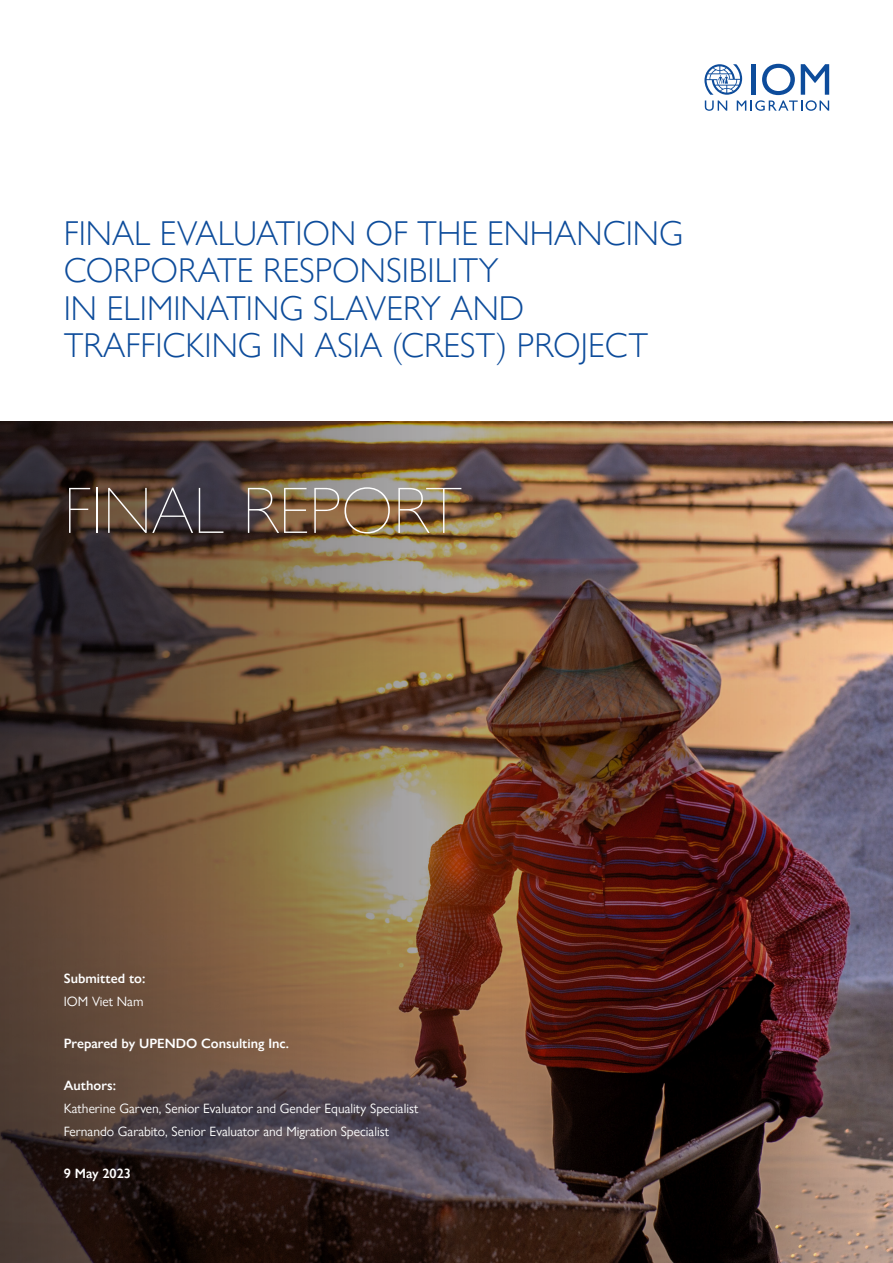
<style>
.page{position:relative;width:893px;height:1263px;background:#fff}
.page>*{position:absolute;margin:0;border:0;box-sizing:border-box;transform-origin:0 0}
.t1{font:200 66px "Gill Sans Nova";color:#fff}
.t2{font:300 34.5px/37.5px "Gill Sans Nova";color:#0d4c9b}
.t3{font:13.5px "Gill Sans Nova";color:#fff}
.t4{font:600 13.5px "Gill Sans Nova";color:#fff}
</style>
<div class="page">
<img style="left:0;top:421px;width:893px;height:842px">
<svg style="left:704px;top:64px;width:125px;height:47px"></svg>
<p class="t2" style="left:64px;top:214px;width:621px">FINAL EVALUATION OF THE ENHANCING<br>CORPORATE RESPONSIBILITY<br>IN ELIMINATING SLAVERY AND<br>TRAFFICKING IN ASIA (CREST) PROJECT</p>
<p class="t1" style="left:64px;top:470px;width:400px">FINAL REPORT</p>
<p class="t4" style="left:64px;top:970px;width:83px">Submitted to:</p>
<p class="t3" style="left:64px;top:993px;width:81px">IOM Viet Nam</p>
<p class="t4" style="left:64px;top:1035px;width:227px">Prepared by UPENDO Consulting Inc.</p>
<p class="t4" style="left:64px;top:1077px;width:54px">Authors:</p>
<p class="t3" style="left:64px;top:1100px;width:356px">Katherine Garven, Senior Evaluator and Gender Equality Specialist</p>
<p class="t3" style="left:64px;top:1123px;width:327px">Fernando Garabito, Senior Evaluator and Migration Specialist</p>
<p class="t4" style="left:64px;top:1165px;width:69px">9 May 2023</p>
</div>
